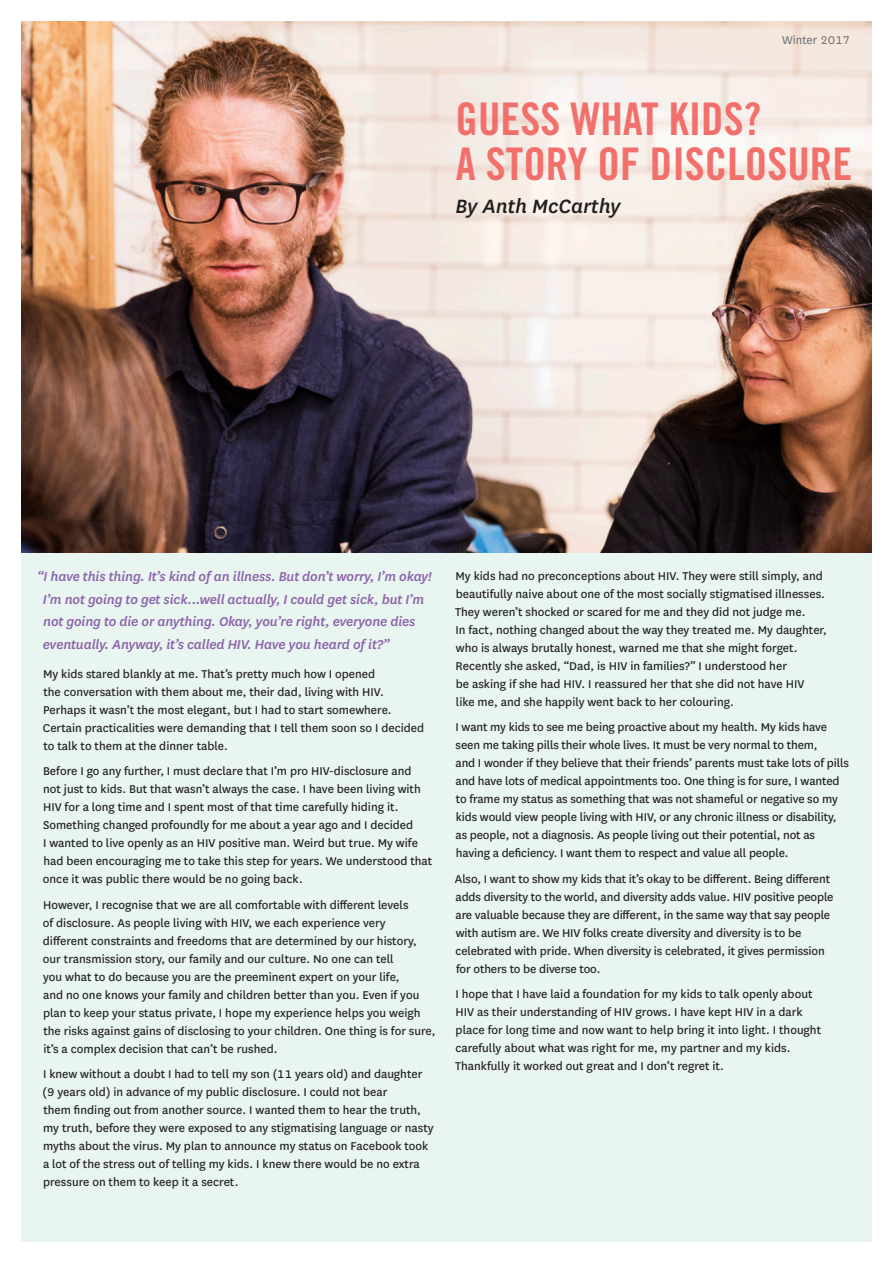
<style>
.page{position:relative;width:893px;height:1263px;background:#fff}
.page>*{position:absolute;margin:0;border:0;box-sizing:border-box;transform-origin:0 0}
.t1{font:45px/45px "Trade Gothic LT Std Bd Cn 20";color:#f2706c}
.t2{font:italic 500 22.5px "National";color:#231f20}
.t3{font:italic 500 15px/22.5px "National";letter-spacing:-.01em;color:#8c62aa}
.t4{font:13.2px/18px "National";color:#231f20}
.t5{font:13.2px "National";color:#6c6d70}
</style>
<div class="page">
<div style="left:21px;top:21px;width:851px;height:1221px;background:#e8f5f0"></div>
<img style="left:21px;top:21px;width:851px;height:532px">
<p class="t5" style="left:782px;top:31px;width:70px">Winter 2017</p>
<h1 class="t1" style="left:455px;top:96px;width:398px">GUESS WHAT KIDS?<br>A STORY OF DISCLOSURE</h1>
<h2 class="t2" style="left:455px;top:192px;width:167px">By Anth McCarthy</h2>
<p class="t3" style="left:43px;top:564px;width:390px;text-indent:-6px">“I have this thing. It’s kind of an illness. But don’t worry, I’m okay!<br>I’m not going to get sick...well actually, I could get sick, but I’m not going to die or anything. Okay, you’re right, everyone dies eventually. Anyway, it’s called HIV. Have you heard of it?”</p>
<p class="t4" style="left:43px;top:664px;width:383px">My kids stared blankly at me. That’s pretty much how I opened<br>the conversation with them about me, their dad, living with HIV.<br>Perhaps it wasn’t the most elegant, but I had to start somewhere.<br>Certain practicalities were demanding that I tell them soon so I decided to talk to them at the dinner table.</p>
<p class="t4" style="left:43px;top:762px;width:391px">Before I go any further, I must declare that I’m pro HIV-disclosure and not just to kids. But that wasn’t always the case. I have been living with HIV for a long time and I spent most of that time carefully hiding it.<br>Something changed profoundly for me about a year ago and I decided<br>I wanted to live openly as an HIV positive man. Weird but true. My wife had been encouraging me to take this step for years. We understood that once it was public there would be no going back.</p>
<p class="t4" style="left:43px;top:895px;width:394px">However, I recognise that we are all comfortable with different levels<br>of disclosure. As people living with HIV, we each experience very<br>different constraints and freedoms that are determined by our history, our transmission story, our family and our culture. No one can tell<br>you what to do because you are the preeminent expert on your life,<br>and no one knows your family and children better than you. Even if you plan to keep your status private, I hope my experience helps you weigh the risks against gains of disclosing to your children. One thing is for sure, it’s a complex decision that can’t be rushed.</p>
<p class="t4" style="left:43px;top:1065px;width:392px">I knew without a doubt I had to tell my son (11 years old) and daughter (9 years old) in advance of my public disclosure. I could not bear<br>them finding out from another source. I wanted them to hear the truth, my truth, before they were exposed to any stigmatising language or nasty myths about the virus. My plan to announce my status on Facebook took a lot of the stress out of telling my kids. I knew there would be no extra pressure on them to keep it a secret.</p>
<p class="t4" style="left:455px;top:566px;width:373px">My kids had no preconceptions about HIV. They were still simply, and beautifully naive about one of the most socially stigmatised illnesses.<br>They weren’t shocked or scared for me and they did not judge me.<br>In fact, nothing changed about the way they treated me. My daughter, who is always brutally honest, warned me that she might forget.<br>Recently she asked, “Dad, is HIV in families?” I understood her<br>be asking if she had HIV. I reassured her that she did not have HIV<br>like me, and she happily went back to her colouring.</p>
<p class="t4" style="left:455px;top:717px;width:395px">I want my kids to see me being proactive about my health. My kids have seen me taking pills their whole lives. It must be very normal to them,<br>and I wonder if they believe that their friends’ parents must take lots of pills and have lots of medical appointments too. One thing is for sure, I wanted to frame my status as something that was not shameful or negative so my kids would view people living with HIV, or any chronic illness or disability, as people, not a diagnosis. As people living out their potential, not as having a deficiency. I want them to respect and value all people.</p>
<p class="t4" style="left:455px;top:869px;width:380px">Also, I want to show my kids that it’s okay to be different. Being different adds diversity to the world, and diversity adds value. HIV positive people are valuable because they are different, in the same way that say people with autism are. We HIV folks create diversity and diversity is to be celebrated with pride. When diversity is celebrated, it gives permission for others to be diverse too.</p>
<p class="t4" style="left:455px;top:984px;width:367px">I hope that I have laid a foundation for my kids to talk openly about HIV as their understanding of HIV grows. I have kept HIV in a dark place for long time and now want to help bring it into light. I thought carefully about what was right for me, my partner and my kids.<br>Thankfully it worked out great and I don’t regret it.</p>
</div>
